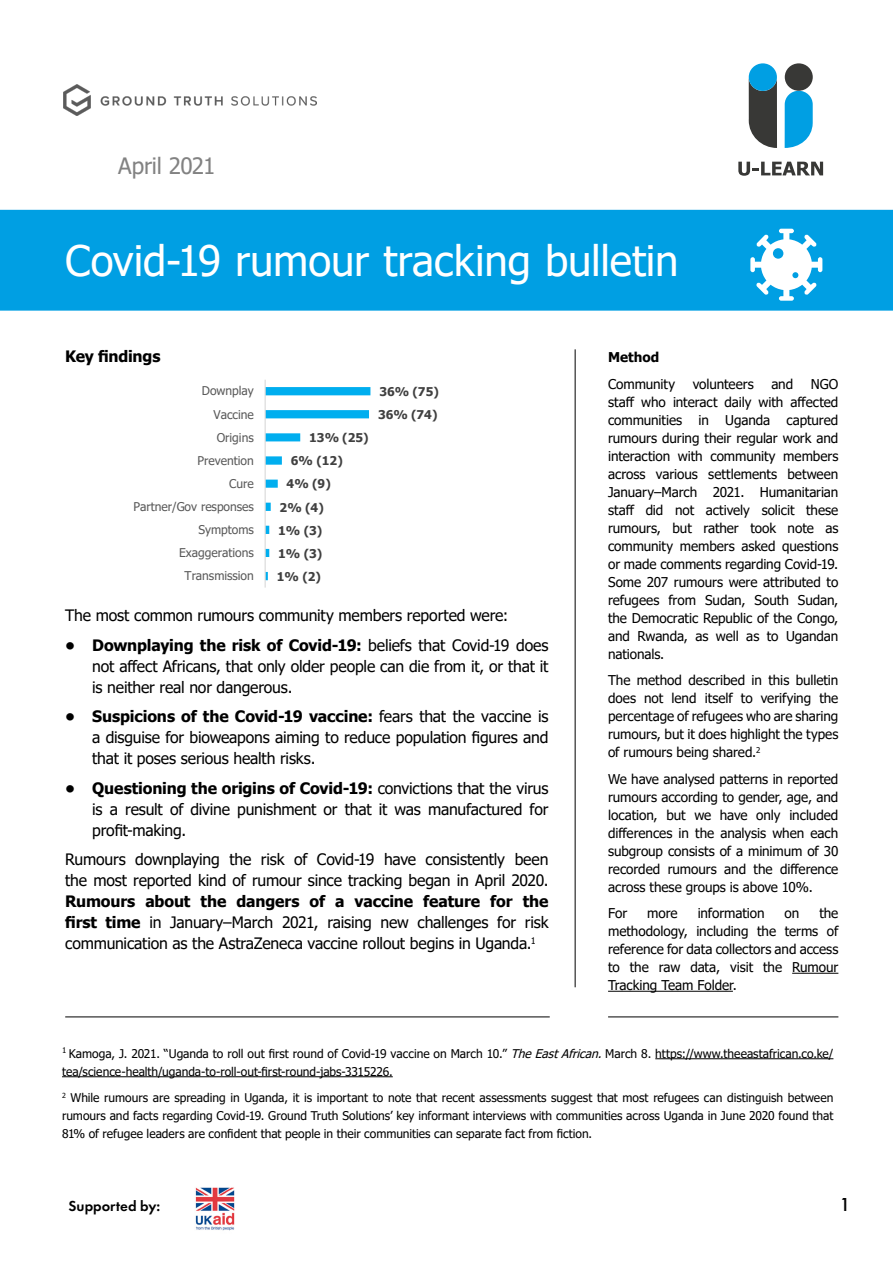
<style>
.page{position:relative;width:893px;height:1263px;background:#fff}
.page>*{position:absolute;margin:0;border:0;box-sizing:border-box;transform-origin:0 0}
.t1{font:42px "Tahoma";color:#fff}
.t2{font:22.5px "Tahoma";letter-spacing:-.02em;color:#828282}
.t3{font:500 19.5px "Futura PT";color:#000}
.t4{font:15.75px/21px "Tahoma";letter-spacing:-.01em;color:#000;text-align:justify}
.t5{font:700 15.75px "Tahoma";letter-spacing:-.015em;color:#000}
.t6{font:600 15px "Futura PT";color:#000}
.t7{font:13.5px/18px "Tahoma";letter-spacing:-.005em;color:#000;text-align:justify}
.t8{font:700 13.5px "Tahoma";letter-spacing:.005em;color:#000}
.t9{font:12px/18px "Tahoma";color:#000}
.t10{font:12px "Tahoma";letter-spacing:-.005em;color:#595959}
.t11{font:700 12px "Tahoma";letter-spacing:.005em;color:#404040}
.s1{font-weight:700}
.s2{font-style:italic}
</style>
<div class="page">
<div style="left:2px;top:212px;width:889px;height:96px;background:#009fe3"></div>
<div style="left:0;top:210px;width:893px;height:101px;border:4px solid #009fe3"></div>
<img style="left:64px;top:84px;width:252px;height:32px">
<img style="left:195px;top:1187px;width:40px;height:44px">
<svg style="left:749px;top:81px;width:28px;height:67px"></svg>
<div style="left:749px;top:63px;width:28px;height:28px;background:#009fe3;border-radius:50%"></div>
<svg style="left:785px;top:91px;width:28px;height:57px"></svg>
<div style="left:785px;top:63px;width:28px;height:28px;background:#383836;border-radius:50%"></div>
<svg style="left:738px;top:162px;width:85px;height:14px"></svg>
<hr style="left:792px;top:973px;width:46px;height:1px;background:#000">
<hr style="left:608px;top:991px;width:125px;height:1px;background:#000">
<svg style="left:750px;top:229px;width:72px;height:72px"></svg>
<hr style="left:575px;top:349px;width:1px;height:638px;background:#000">
<hr style="left:65px;top:1017px;width:485px;height:1px;background:#000">
<svg style="left:266px;top:387px;width:104px;height:193px"></svg>
<hr style="left:265px;top:380px;width:1px;height:208px;background:#d9d9d9">
<hr style="left:655px;top:1058px;width:178px;height:1px;background:#000">
<hr style="left:62px;top:1076px;width:331px;height:1px;background:#000">
<hr style="left:608px;top:1017px;width:230px;height:1px;background:#000">
<h2 class="t2" style="left:118px;top:151px;width:99px">April 2021</h2>
<h1 class="t1" style="left:65px;top:233px;width:615px">Covid-19 rumour tracking bulletin</h1>
<p class="t5" style="left:65px;top:345px;width:97px">Key findings</p>
<p class="t8" style="left:608px;top:348px;width:53px">Method</p>
<p class="t7" style="left:608px;top:375px;width:69px">Community</p>
<p class="t7" style="left:693px;top:375px;width:63px">volunteers</p>
<p class="t7" style="left:771px;top:375px;width:23px">and</p>
<p class="t7" style="left:608px;top:375px;width:232px;text-indent:203px">NGO staff who interact daily with affected communities in Uganda captured rumours during their regular work and interaction with community members across various settlements between January–March 2021. Humanitarian staff did not actively solicit these rumours, but rather took note as community members asked questions or made comments regarding Covid-19.<br>Some 207 rumours were attributed to refugees from Sudan, South Sudan, the Democratic Republic of the Congo, and Rwanda, as well as to Ugandan nationals.</p>
<p class="t7" style="left:608px;top:672px;width:232px">The method described in this bulletin does not lend itself to verifying the percentage of refugees who are sharing rumours, but it does highlight the types of rumours being shared.<sup>2</sup></p>
<p class="t7" style="left:608px;top:770px;width:232px">We have analysed patterns in reported rumours according to gender, age, and location, but we have only included differences in the analysis when each subgroup consists of a minimum of 30 recorded rumours and the difference across these groups is above 10%.</p>
<p class="t7" style="left:608px;top:905px;width:21px">For</p>
<p class="t7" style="left:647px;top:905px;width:32px">more</p>
<p class="t7" style="left:698px;top:905px;width:68px">information</p>
<p class="t7" style="left:785px;top:905px;width:16px">on</p>
<p class="t10" style="left:202px;top:383px;width:53px">Downplay</p>
<p class="t11" style="left:379px;top:383px;width:61px">36% (75)</p>
<p class="t10" style="left:214px;top:406px;width:42px">Vaccine</p>
<p class="t11" style="left:378px;top:406px;width:61px">36% (74)</p>
<p class="t10" style="left:217px;top:429px;width:39px">Origins</p>
<p class="t11" style="left:309px;top:429px;width:61px">13% (25)</p>
<p class="t10" style="left:198px;top:452px;width:58px">Prevention</p>
<p class="t11" style="left:291px;top:453px;width:53px">6% (12)</p>
<p class="t10" style="left:229px;top:475px;width:26px">Cure</p>
<p class="t11" style="left:287px;top:476px;width:46px">4% (9)</p>
<p class="t10" style="left:134px;top:499px;width:122px">Partner/Gov responses</p>
<p class="t11" style="left:280px;top:499px;width:46px">2% (4)</p>
<p class="t10" style="left:198px;top:522px;width:57px">Symptoms</p>
<p class="t11" style="left:278px;top:522px;width:46px">1% (3)</p>
<p class="t10" style="left:179px;top:545px;width:76px">Exaggerations</p>
<p class="t11" style="left:278px;top:545px;width:46px">1% (3)</p>
<p class="t10" style="left:185px;top:568px;width:71px">Transmission</p>
<p class="t11" style="left:277px;top:568px;width:46px">1% (2)</p>
<p class="t4" style="left:65px;top:606px;width:445px">The most common rumours community members reported were:</p>
<p class="t4" style="left:92px;top:635px;width:458px;text-indent:-27px"><span class="s1">• Downplaying the risk of Covid-19:</span> beliefs that Covid-19 does not affect Africans, that only older people can die from it, or that it is neither real nor dangerous.</p>
<p class="t4" style="left:92px;top:707px;width:458px;text-indent:-27px"><span class="s1">• Suspicions of the Covid-19 vaccine:</span> fears that the vaccine is a disguise for bioweapons aiming to reduce population figures and that it poses serious health risks.</p>
<p class="t4" style="left:92px;top:778px;width:458px;text-indent:-27px"><span class="s1">• Questioning the origins of Covid-19:</span> convictions that the virus is a result of divine punishment or that it was manufactured for profit-making.</p>
<p class="t4" style="left:65px;top:850px;width:485px">Rumours downplaying the risk of Covid-19 have consistently been the most reported kind of rumour since tracking began in April 2020.</p>
<p class="t4" style="left:65px;top:892px;width:485px"><span class="s1">Rumours about the dangers of a vaccine feature for the first time</span> in January–March 2021, raising new challenges for risk communication as the AstraZeneca vaccine rollout begins in Uganda.<sup>1</sup></p>
<p class="t7" style="left:608px;top:905px;width:232px;text-indent:211px">the methodology, including the terms of reference for data collectors and access to the raw data, visit the Rumour Tracking Team Folder.</p>
<p class="t9" style="left:62px;top:1045px;width:773px"><sup>1</sup> Kamoga, J. 2021. “Uganda to roll out first round of Covid-19 vaccine on March 10.” <span class="s2">TheEastAfrican.</span>March 8. https://www.theeastafrican.co.ke/ tea/science-health/uganda-to-roll-out-first-round-jabs-3315226.</p>
<p class="t9" style="left:62px;top:1089px;width:773px;text-align:justify"><sup>2</sup> While rumours are spreading in Uganda, it is important to note that recent assessments suggest that most refugees can distinguish between rumours and facts regarding Covid-19. Ground Truth Solutions’ key informant interviews with communities across Uganda in June 2020 found that 81% of refugee leaders are confident that people in their communities can separate fact from fiction.</p>
<p class="t6" style="left:69px;top:1197px;width:93px">Supported by:</p>
<h3 class="t3" style="left:839px;top:1192px;width:13px">1</h3>
</div>
